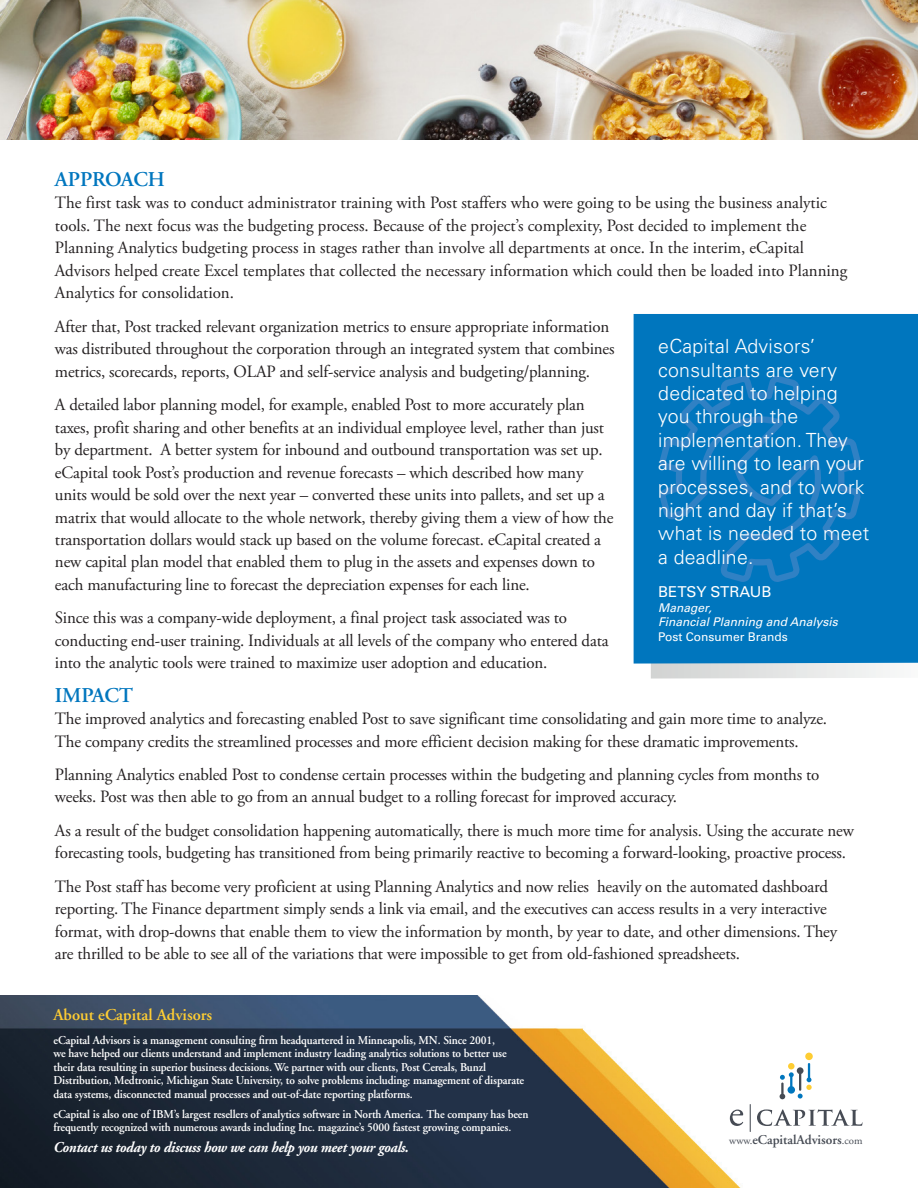
<style>
.page{position:relative;width:918px;height:1188px;background:#fff}
.page>*{position:absolute;margin:0;border:0;box-sizing:border-box;transform-origin:0 0}
.t1{font:600 21px "Adobe Garamond";letter-spacing:-.01em;color:#0076be}
.t2{font:300 19.5px/23.4px "Univers";letter-spacing:.01em;color:#fff}
.t3{font:17.25px/22.5px "Adobe Garamond Pro";letter-spacing:-.01em;color:#231f20}
.t4{font:600 16.5px "Adobe Garamond";color:#fecd33}
.t5{font:italic 700 15px "Adobe Garamond";letter-spacing:-.02em;color:#fff;scale:.95 1}
.t6{font:15px "Univers";color:#fff}
.t7{font:600 13.5px "Adobe Garamond";color:#464b54}
.t8{font:600 12px/13.5px "Adobe Garamond";letter-spacing:-.01em;color:#fff;scale:.95 1}
.t9{font:italic 12px/14.4px "Univers";color:#fff}
.t10{font:12px "Univers";color:#fff}
.s1{font-weight:400;font-size:10.8px}
</style>
<div class="page">
<img style="left:0;top:995px;width:813px;height:193px">
<img style="left:0;top:0;width:918px;height:139px">
<div style="left:805px;top:1053px;width:8px;height:7px;background:#fecd33;border-radius:50%"></div>
<svg style="left:780px;top:1063px;width:32px;height:36px"></svg>
<svg style="left:730px;top:1110px;width:13px;height:16px"></svg>
<svg style="left:757px;top:1109px;width:105px;height:17px"></svg>
<svg style="left:750px;top:1104px;width:1px;height:28px"></svg>
<svg style="left:651px;top:664px;width:239px;height:15px"></svg>
<div style="left:634px;top:314px;width:284px;height:350px;background:#0076be"></div>
<svg style="left:660px;top:375px;width:201px;height:208px;background:#0978bf"></svg>
<p class="t1" style="left:55px;top:168px;width:111px">APPROACH</p>
<p class="t3" style="left:55px;top:192px;width:794px">The first task was to conduct administrator training with Post staffers who were going to be using the business analytic tools. The next focus was the budgeting process. Because of the project’s complexity, Post decided to implement the Planning Analytics budgeting process in stages rather than involve all departments at once. In the interim, eCapital Advisors helped create Excel templates that collected the necessary information which could then be loaded into Planning Analytics for consolidation.</p>
<p class="t3" style="left:55px;top:316px;width:561px">After that, Post tracked relevant organization metrics to ensure appropriate information was distributed throughout the corporation through an integrated system that combines metrics, scorecards, reports, OLAP and self-service analysis and budgeting/planning.</p>
<p class="t3" style="left:55px;top:394px;width:560px">A detailed labor planning model, for example, enabled Post to more accurately plan taxes, profit sharing and other benefits at an individual employee level, rather than just by department. A better system for inbound and outbound transportation was set up. eCapital took Post’s production and revenue forecasts – which described how many units would be sold over the next year – converted these units into pallets, and set up a matrix that would allocate to the whole network, thereby giving them a view of how the transportation dollars would stack up based on the volume forecast. eCapital created a new capital plan model that enabled them to plug in the assets and expenses down to each manufacturing line to forecast the depreciation expenses for each line.</p>
<p class="t3" style="left:55px;top:607px;width:555px">Since this was a company-wide deployment, a final project task associated was to conducting end-user training. Individuals at all levels of the company who entered data into the analytic tools were trained to maximize user adoption and education.</p>
<p class="t1" style="left:55px;top:684px;width:80px">IMPACT</p>
<p class="t3" style="left:55px;top:708px;width:774px">The improved analytics and forecasting enabled Post to save significant time consolidating and gain more time to analyze.<br>The company credits the streamlined processes and more efficient decision making for these dramatic improvements.</p>
<p class="t3" style="left:55px;top:764px;width:766px">Planning Analytics enabled Post to condense certain processes within the budgeting and planning cycles from months to weeks. Post was then able to go from an annual budget to a rolling forecast for improved accuracy.</p>
<p class="t3" style="left:55px;top:820px;width:800px">As a result of the budget consolidation happening automatically, there is much more time for analysis. Using the accurate new forecasting tools, budgeting has transitioned from being primarily reactive to becoming a forward-looking, proactive process.</p>
<p class="t3" style="left:55px;top:875px;width:784px">The Post staff has become very proficient at using Planning Analytics and now relies heavily on the automated dashboard reporting. The Finance department simply sends a link via email, and the executives can access results in a very interactive format, with drop-downs that enable them to view the information by month, by year to date, and other dimensions. They are thrilled to be able to see all of the variations that were impossible to get from old-fashioned spreadsheets.</p>
<p class="t2" style="left:658px;top:335px;width:213px">eCapital Advisors’ consultants are very dedicated to helping you through the implementation. They are willing to learn your processes, and to work night and day if that’s what is needed to meet a deadline.</p>
<p class="t6" style="left:658px;top:583px;width:115px">BETSY STRAUB</p>
<p class="t9" style="left:658px;top:600px;width:181px">Manager,<br>Financial Planning and Analysis</p>
<p class="t10" style="left:658px;top:629px;width:131px">Post Consumer Brands</p>
<p class="t4" style="left:53px;top:1006px;width:160px">About eCapital Advisors</p>
<p class="t8" style="left:53px;top:1033px;width:497px">eCapital Advisors is a management consulting firm headquartered in Minneapolis, MN. Since 2001,<br>we have helped our clients understand and implement industry leading analytics solutions to better use their data resulting in superior business decisions. We partner with our clients, Post Cereals, Bunzl Distribution, Medtronic, Michigan State University, to solve problems including: management of disparate data systems, disconnected manual processes and out-of-date reporting platforms.</p>
<p class="t8" style="left:53px;top:1108px;width:502px">eCapital is also one of IBM’s largest resellers of analytics software in North America. The company has been frequently recognized with numerous awards including Inc. magazine’s 5000 fastest growing companies.</p>
<p class="t5" style="left:53px;top:1139px;width:376px">Contact us today to discuss how we can help you meet your goals.</p>
<p class="t7" style="left:729px;top:1133px;width:135px"><span class="s1">www.</span>eCapitalAdvisors<span class="s1">.com</span></p>
</div>
